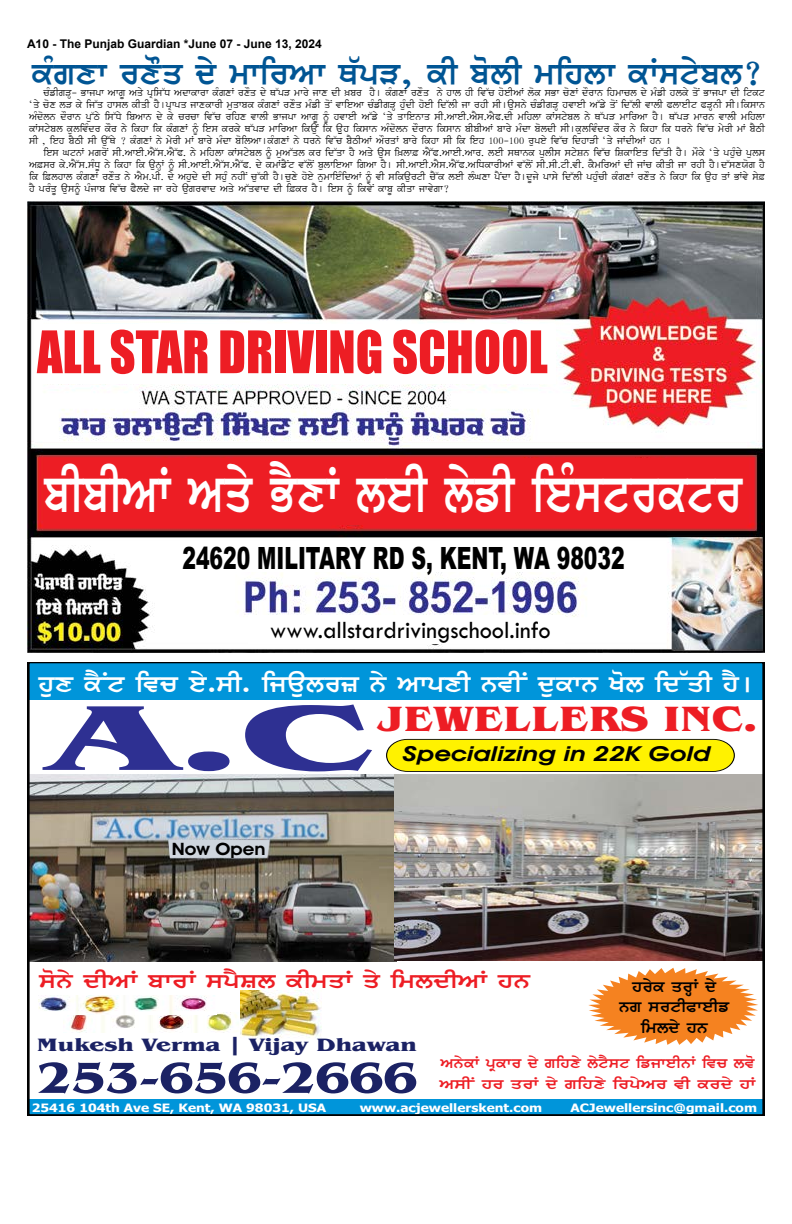
<style>
.page{position:relative;width:792px;height:1224px;background:#fff}
.page>*{position:absolute;margin:0;border:0;box-sizing:border-box;transform-origin:0 0}
.t1{font:700 95.2px "Benguiat IT Cby BT";color:#2e3092;scale:1.97 1}
.t2{font:700 55.6px "Anmol Lipi";color:#fff;scale:.78 1}
.t3{font:54.1px "Impact";color:#ed1d24;scale:.93 1}
.t4{font:700 45px "Benguiat IT Cby BT";color:#1b2264;scale:1.15 1}
.t5{font:700 36.3px "Benguiat IT Cby BT";color:#ed1d24;scale:1.2 1}
.t6{font:700 32px "Anmol Lipi";color:#005594}
.t7{font:900 30.8px "Arial";color:#000;scale:.66 1}
.t8{font:25.5px "Tw Cen";color:#000;scale:.96 1}
.t9{font:700 24.5px "Anmol Lipi";color:#fff;scale:1.09 1}
.t10{font:700 21.4px "Anmol Lipi";color:#ed1d24;scale:1.22 1}
.t11{font:italic 600 20.7px "Avant Garde IT Cby BT";color:#000;scale:1.31 1}
.t12{font:700 18.5px "Benguiat IT Cby BT";color:#1b2264;scale:1.34 1}
.t13{font:600 17.1px "Avant Garde IT Cby BT";color:#000;scale:1.11 1}
.t14{font:700 16px "Anmol Lipi";color:#000;scale:1.06 1}
.t15{font:700 14.6px "Anmol Lipi";color:#ed1d24;scale:1.09 1}
.t16{font:700 14.6px "Anmol Lipi";color:#ed1d24;scale:1.22 1}
.t17{font:700 12px "Arial";color:#000}
.t18{font:700 11.6px "Tahoma";color:#fff;scale:1.18 1}
.t19{font:10px/12px "Anmol Lipi";color:#000;text-align:justify}
</style>
<div class="page">
<img style="left:29px;top:664px;width:734px;height:449px">
<div style="left:168px;top:840px;width:101px;height:18px;background:#cfd6de"></div>
<img style="left:27px;top:201px;width:738px;height:451px">
<div style="left:36px;top:324px;width:519px;height:60px;background:#fff"></div>
<div style="left:248px;top:615px;width:316px;height:29px;background:#fff"></div>
<div style="left:152px;top:544px;width:508px;height:28px;background:#fff"></div>
<div style="left:44px;top:458px;width:704px;height:66px;background:#ed1d24"></div>
<p class="t17" style="left:27px;top:36px;width:296px">A10 - The Punjab Guardian *June 07 - June 13, 2024</p>
<h3 class="t6" style="left:32px;top:54px;width:732px">KMGXW RXOQ DYMWIRAW Q`PV, KI BOLI MIHLW KWSTYBL?</h3>
<p class="t19" style="left:29px;top:87px;width:738px;text-indent:14px">CMFIGVH– BWJPW AWGU AQYPRIS~D ADWKWRW KMGXW RXOQ DYQ~PV MWRYJWX DI ^BR HY[ KMGXW RXOQ NYHWL HI IV~C HOEIAW LOK SBW COXW DORWN IHMWCL DYMMFI HLKYQON BWJPW DI ITKT ‘QYCOX LV KYIJ~Q HWSL KIQI HY[PRWPQ JWXKWRI MUQWBK KMGXW RXOQ MMFI QON VWIEAW CMFIGVH HUMDI HOEI ID~LI JW RHI SI[AUSNYCMFIGVH HVWEI A~FYQON ID~LI VWLI PLWEIT PVHNI SI[IKSWN AMDOLN DORWN PU~TYIS~DYIBAWN DYKYCRCW IV~C RIHX VWLI BWJPW AWGU Ƒ HVWEI A~FY‘QYQWIENWQ SI.AWEI.AYS.AYP.DI MIHLW KWSTYBL NYQ~PV MWIRAW HY[ Q~PV MWRN VWLI MIHLW KWSTYBL KULIVMDR KOR NYIKHW IK KMGXW Ƒ IES KRKYQ~PV MWIRAW IKAUN IK AUH IKSWN AMDOLN DORWN IKSWN BIBIAW BWRYMMDW BOLDI SI[KULIVMDR KOR NYIKHW IK DRNYIV~C MYRI MW BYTI SI , IEH BYTI SI AU~QY? KMGXW NYMYRI MW BWRYMMDW BOILAW[KMGXW NYDRNYIV~C BYTIAW AORQW BWRYIKHW SI IK IEH 100-100 RUPEYIV~C IDHWVI ‘QYJWDIAW HN [</p>
<p class="t19" style="left:29px;top:147px;width:743px;text-align:left;text-indent:14px">IES GTNW MGRON SI.AWEI.AY~S.AY~P. NYMIHLW KWSTYBL Ƒ MUA~QL KR ID~QW HYAQYAUS I^LW&amp; AY~P.AWEI.AWR. LEI SQWNK PULIS STYSN IV~C ISKWIEQ ID~QI HY[ MOKY‘QYPHUMCYPULS A&amp;SR KY.AY~S.SMDU NYIKHW IK AUNHW Ƒ SI.AWEI.AY~S.AY~P. DYKMWFYNT V~LON BULWIEAW IGAW HY[ SI.AWEI.AYS.AY~P.AIDKWRIAW V~LON SI.SI.TI.VI. KYMIRAW DI JWC KIQI JW RHI HY[D~SXXOG HY IK I&amp;LHWL KMGXW RXOQ NYAYM.PI. DYAHUDYDI SHUM NHIN CU~KI HY[CUXYHOEYNUMWIEMIDAW Ƒ VI SIKAURTI CY~K LEI LMGXW PYNDW HY[DUJYPWSYID~LI PHUMCI KMGXW RXOQ NYIKHW IK AUH QW BWVYSY&amp; HYPRMQU AUSƑ PMJWB IV~C PYLDYJW RHYAUGRVWD AQYA~QVWD DI I&amp;KR HY[ IES Ƒ IKVYN KWBU KIQW JWVYGW?</p>
<h3 class="t3" style="left:37px;top:310px;width:551px">ALL STAR DRIVING SCHOOL</h3>
<h2 class="t2" style="left:44px;top:460px;width:896px">BIBIAW AQY BYXW LEI LYFI IEMSTRKTR</h2>
<h3 class="t7" style="left:182px;top:535px;width:672px">24620 MILITARY RD S, KENT, WA 98032</h3>
<h3 class="t8" style="left:270px;top:615px;width:294px">www.allstardrivingschool.info</h3>
<h3 class="t9" style="left:39px;top:669px;width:660px">HUX KYNT IVC EY.SI. IJAULRZ NYAWPXI NVIN DUKWN KOL ID~QI HY[</h3>
<h1 class="t1" style="left:52px;top:679px;width:165px">A.C</h1>
<h3 class="t5" style="left:377px;top:696px;width:318px">JEWELLERS INC.</h3>
<h3 class="t11" style="left:403px;top:741px;width:237px">Specializing in 22K Gold</h3>
<h3 class="t13" style="left:172px;top:838px;width:86px">Now Open</h3>
<h3 class="t10" style="left:39px;top:968px;width:404px">SONYDIAW BWRW SPYSL KIMQW QYIMLDIAW HN</h3>
<h3 class="t14" style="left:632px;top:977px;width:90px">HRYK QRHW DY</h3>
<h3 class="t14" style="left:619px;top:997px;width:105px">NG SRTIPWEIF</h3>
<h3 class="t14" style="left:641px;top:1018px;width:65px">IMLDYHN</h3>
<h3 class="t12" style="left:37px;top:1033px;width:285px">Mukesh Verma | Vijay Dhawan</h3>
<h3 class="t4" style="left:37px;top:1050px;width:332px">253-656-2666</h3>
<h3 class="t15" style="left:441px;top:1054px;width:297px">ANYKW PRKWR DYGIHXYLYTYST IFJWEINW IVC LVO</h3>
<h3 class="t16" style="left:439px;top:1075px;width:261px">ASIN HR QRW DYGIHXYIRPYAR VI KRDYHW</h3>
<p class="t18" style="left:32px;top:1100px;width:251px">25416 104th Ave SE, Kent, WA 98031, USA</p>
<p class="t18" style="left:360px;top:1100px;width:156px">www.acjewellerskent.com</p>
<p class="t18" style="left:570px;top:1100px;width:160px">ACJewellersinc@gmail.com</p>
</div>
